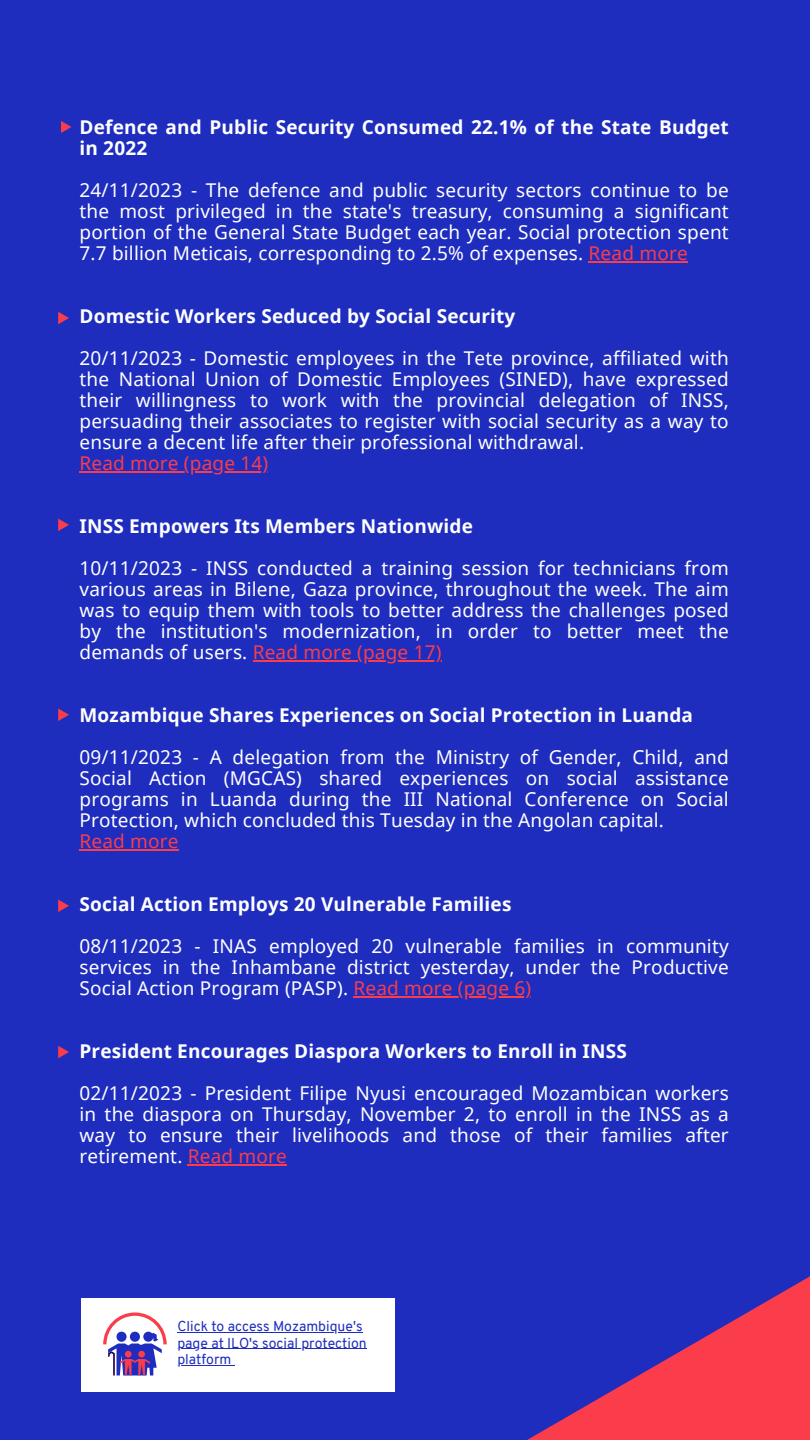
<style>
.page{position:relative;width:810px;height:1440px;background:#1e2dbe}
.page>*{position:absolute;margin:0;border:0;box-sizing:border-box;transform-origin:0 0}
.t1{font:19px/21px "Noto Sans";letter-spacing:.01em;color:#fff;text-align:justify}
.t2{font:700 19px/21px "Noto Sans";letter-spacing:.01em;color:#fff}
.t3{font:19px "Noto Sans";letter-spacing:.01em;color:#fa3c4b}
.t4{font:14px/16.5px "Overpass";color:#1e2dbe}
.s1{color:#fa3c4b}
</style>
<div class="page">
<svg style="left:81px;top:1164px;width:729px;height:276px"></svg>
<svg style="left:58px;top:312px;width:11px;height:12px"></svg>
<svg style="left:58px;top:519px;width:11px;height:12px"></svg>
<svg style="left:58px;top:1046px;width:11px;height:12px"></svg>
<svg style="left:58px;top:708px;width:11px;height:13px"></svg>
<svg style="left:58px;top:900px;width:11px;height:12px"></svg>
<hr style="left:589px;top:261px;width:99px;height:2px;background:#fa3c4b">
<hr style="left:80px;top:471px;width:188px;height:2px;background:#fa3c4b">
<hr style="left:253px;top:660px;width:189px;height:2px;background:#fa3c4b">
<hr style="left:80px;top:849px;width:99px;height:2px;background:#fa3c4b">
<hr style="left:353px;top:996px;width:178px;height:2px;background:#fa3c4b">
<hr style="left:188px;top:1164px;width:99px;height:2px;background:#fa3c4b">
<div style="left:81px;top:1298px;width:314px;height:93px;background:#fff"></div>
<svg style="left:103px;top:1312px;width:64px;height:63px"></svg>
<hr style="left:177px;top:1332px;width:186px;height:1px;background:#1e2dbe">
<hr style="left:177px;top:1348px;width:190px;height:1px;background:#1e2dbe">
<hr style="left:177px;top:1365px;width:54px;height:1px;background:#1e2dbe">
<svg style="left:61px;top:121px;width:11px;height:12px"></svg>
<p class="t2" style="left:80px;top:116px;width:651px">Defence and Public Security Consumed 22.1% of the State Budget in 2022</p>
<p class="t1" style="left:80px;top:179px;width:651px">24/11/2023 - The defence and public security sectors continue to be the most privileged in the state's treasury, consuming a significant portion of the General State Budget each year. Social protection spent 7.7 billion Meticais, corresponding to 2.5% of expenses. <span class="s1">Read more</span></p>
<p class="t2" style="left:80px;top:305px;width:437px">Domestic Workers Seduced by Social Security</p>
<p class="t1" style="left:80px;top:347px;width:651px">20/11/2023 - Domestic employees in the Tete province, affiliated with the National Union of Domestic Employees (SINED), have expressed their willingness to work with the provincial delegation of INSS, persuading their associates to register with social security as a way to ensure a decent life after their professional withdrawal.</p>
<p class="t3" style="left:80px;top:449px;width:190px">Read more (page 14)</p>
<p class="t2" style="left:80px;top:515px;width:395px">INSS Empowers Its Members Nationwide</p>
<p class="t1" style="left:80px;top:557px;width:651px">10/11/2023 - INSS conducted a training session for technicians from various areas in Bilene, Gaza province, throughout the week. The aim was to equip them with tools to better address the challenges posed by the institution's modernization, in order to better meet the demands of users. <span class="s1">Read more (page 17)</span></p>
<p class="t2" style="left:80px;top:704px;width:615px">Mozambique Shares Experiences on Social Protection in Luanda</p>
<p class="t1" style="left:80px;top:746px;width:651px">09/11/2023 - A delegation from the Ministry of Gender, Child, and Social Action (MGCAS) shared experiences on social assistance programs in Luanda during the III National Conference on Social Protection, which concluded this Tuesday in the Angolan capital.</p>
<p class="t3" style="left:80px;top:827px;width:101px">Read more</p>
<p class="t2" style="left:80px;top:893px;width:433px">Social Action Employs 20 Vulnerable Families</p>
<p class="t1" style="left:80px;top:935px;width:651px">08/11/2023 - INAS employed 20 vulnerable families in community services in the Inhambane district yesterday, under the Productive Social Action Program (PASP). <span class="s1">Read more (page 6)</span></p>
<p class="t2" style="left:80px;top:1040px;width:549px">President Encourages Diaspora Workers to Enroll in INSS</p>
<p class="t1" style="left:80px;top:1082px;width:651px">02/11/2023 - President Filipe Nyusi encouraged Mozambican workers in the diaspora on Thursday, November 2, to enroll in the INSS as a way to ensure their livelihoods and those of their families after retirement. <span class="s1">Read more</span></p>
<p class="t4" style="left:177px;top:1319px;width:191px">Click to access Mozambique's page at ILO's social protection platform</p>
</div>
